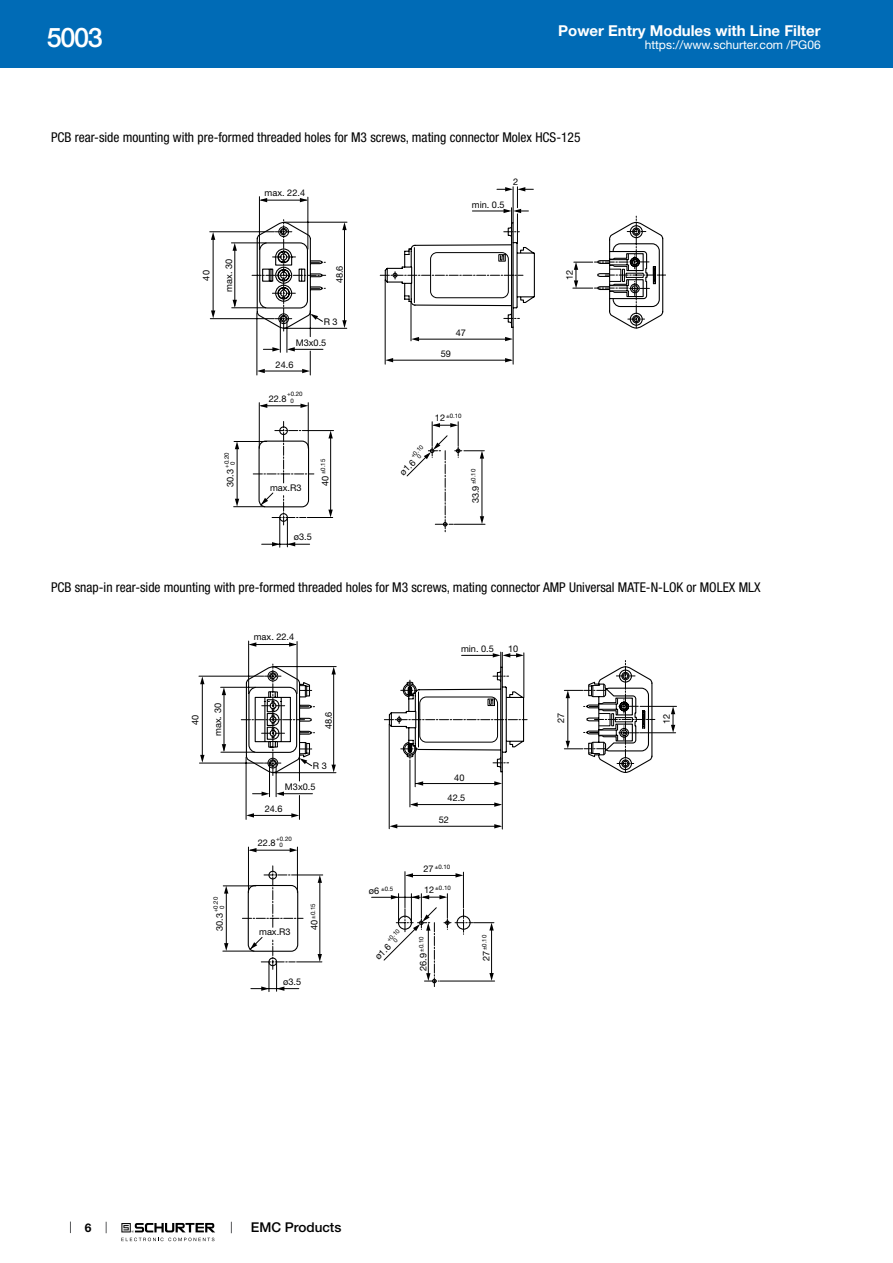
<style>
.page{position:relative;width:893px;height:1263px;background:#fff}
.page>*{position:absolute;margin:0;border:0;box-sizing:border-box;transform-origin:0 0}
.t1{font:500 27px "Helvetica Neue LT";color:#fff}
.t2{font:700 15px "Helvetica Neue LT";color:#fff}
.t3{font:condensed 13.5px "Helvetica Neue LT";color:#000}
.t4{font:500 13.5px "Helvetica Neue LT";color:#000}
.t5{font:12px "Helvetica Neue LT";color:#fff}
.t6{font:700 12px "Helvetica Neue LT";color:#000}
.t7{font:9.15px "Helvetica Neue LT";color:#000}
.t8{font:6.15px/6.1px "Helvetica Neue LT";color:#000}
.s1{font-size:9.15px}
</style>
<div class="page">
<svg style="left:70px;top:1221px;width:1px;height:12px"></svg>
<svg style="left:121px;top:1223px;width:94px;height:18px"></svg>
<div style="left:0;top:0;width:893px;height:68px;background:#006bb6"></div>
<svg style="left:209px;top:196px;width:305px;height:351px"></svg>
<svg style="left:278px;top:186px;width:378px;height:155px"></svg>
<svg style="left:233px;top:300px;width:4px;height:8px"></svg>
<svg style="left:233px;top:243px;width:4px;height:8px"></svg>
<svg style="left:211px;top:310px;width:4px;height:8px"></svg>
<svg style="left:211px;top:232px;width:4px;height:8px"></svg>
<svg style="left:342px;top:320px;width:5px;height:8px"></svg>
<svg style="left:342px;top:222px;width:5px;height:8px"></svg>
<svg style="left:287px;top:347px;width:8px;height:4px"></svg>
<svg style="left:272px;top:347px;width:8px;height:4px"></svg>
<svg style="left:257px;top:369px;width:8px;height:4px"></svg>
<svg style="left:302px;top:369px;width:8px;height:4px"></svg>
<svg style="left:385px;top:358px;width:8px;height:4px"></svg>
<svg style="left:505px;top:358px;width:8px;height:4px"></svg>
<svg style="left:252px;top:220px;width:74px;height:111px"></svg>
<svg style="left:259px;top:198px;width:8px;height:4px"></svg>
<svg style="left:300px;top:198px;width:8px;height:4px"></svg>
<svg style="left:504px;top:209px;width:17px;height:4px"></svg>
<svg style="left:505px;top:187px;width:20px;height:4px"></svg>
<svg style="left:411px;top:337px;width:8px;height:4px"></svg>
<svg style="left:505px;top:337px;width:8px;height:4px"></svg>
<svg style="left:235px;top:499px;width:4px;height:8px"></svg>
<svg style="left:235px;top:441px;width:4px;height:8px"></svg>
<svg style="left:328px;top:510px;width:5px;height:7px"></svg>
<svg style="left:328px;top:431px;width:5px;height:7px"></svg>
<svg style="left:259px;top:404px;width:8px;height:4px"></svg>
<svg style="left:300px;top:404px;width:8px;height:4px"></svg>
<svg style="left:261px;top:496px;width:45px;height:29px"></svg>
<svg style="left:287px;top:542px;width:8px;height:4px"></svg>
<svg style="left:272px;top:542px;width:8px;height:4px"></svg>
<svg style="left:407px;top:421px;width:78px;height:112px"></svg>
<svg style="left:574px;top:262px;width:4px;height:8px"></svg>
<svg style="left:574px;top:280px;width:4px;height:8px"></svg>
<svg style="left:199px;top:641px;width:304px;height:351px"></svg>
<svg style="left:268px;top:652px;width:409px;height:116px"></svg>
<svg style="left:222px;top:744px;width:4px;height:8px"></svg>
<svg style="left:222px;top:687px;width:4px;height:8px"></svg>
<svg style="left:200px;top:755px;width:5px;height:8px"></svg>
<svg style="left:200px;top:676px;width:4px;height:8px"></svg>
<svg style="left:331px;top:765px;width:5px;height:7px"></svg>
<svg style="left:331px;top:667px;width:5px;height:7px"></svg>
<svg style="left:276px;top:791px;width:8px;height:5px"></svg>
<svg style="left:262px;top:791px;width:7px;height:5px"></svg>
<svg style="left:246px;top:813px;width:8px;height:4px"></svg>
<svg style="left:291px;top:813px;width:8px;height:5px"></svg>
<svg style="left:410px;top:802px;width:8px;height:5px"></svg>
<svg style="left:494px;top:802px;width:8px;height:5px"></svg>
<svg style="left:389px;top:824px;width:8px;height:4px"></svg>
<svg style="left:494px;top:824px;width:8px;height:4px"></svg>
<svg style="left:241px;top:664px;width:74px;height:111px"></svg>
<svg style="left:249px;top:642px;width:7px;height:5px"></svg>
<svg style="left:289px;top:642px;width:8px;height:5px"></svg>
<svg style="left:493px;top:653px;width:17px;height:4px"></svg>
<svg style="left:516px;top:653px;width:8px;height:4px"></svg>
<svg style="left:415px;top:781px;width:8px;height:5px"></svg>
<svg style="left:494px;top:781px;width:8px;height:5px"></svg>
<svg style="left:224px;top:943px;width:4px;height:8px"></svg>
<svg style="left:224px;top:886px;width:4px;height:7px"></svg>
<svg style="left:318px;top:954px;width:4px;height:8px"></svg>
<svg style="left:318px;top:875px;width:4px;height:8px"></svg>
<svg style="left:249px;top:848px;width:7px;height:4px"></svg>
<svg style="left:290px;top:848px;width:8px;height:4px"></svg>
<svg style="left:250px;top:940px;width:45px;height:29px"></svg>
<svg style="left:277px;top:986px;width:7px;height:5px"></svg>
<svg style="left:261px;top:986px;width:8px;height:5px"></svg>
<svg style="left:371px;top:871px;width:124px;height:115px"></svg>
<svg style="left:671px;top:706px;width:4px;height:8px"></svg>
<svg style="left:671px;top:725px;width:4px;height:8px"></svg>
<svg style="left:566px;top:690px;width:4px;height:8px"></svg>
<svg style="left:566px;top:741px;width:4px;height:8px"></svg>
<h1 class="t1" style="left:47px;top:21px;width:57px">5003</h1>
<p class="t2" style="left:558px;top:21px;width:264px">Power Entry Modules with Line Filter</p>
<p class="t5" style="left:645px;top:38px;width:178px">https://www.schurter.com /PG06</p>
<p class="t3" style="left:51px;top:130px;width:531px">PCB rear-side mounting with pre-formed threaded holes for M3 screws, mating connector Molex HCS-125</p>
<p class="t7" style="left:265px;top:187px;width:42px">max. 22.4</p>
<p class="t7" style="left:223px;top:292px;width:34px;rotate:-90deg">max. 30</p>
<p class="t7" style="left:201px;top:281px;width:12px;rotate:-90deg">40</p>
<p class="t7" style="left:334px;top:283px;width:19px;rotate:-90deg">48.6</p>
<p class="t7" style="left:324px;top:316px;width:15px">R 3</p>
<p class="t7" style="left:296px;top:337px;width:32px">M3x0.5</p>
<p class="t7" style="left:276px;top:359px;width:19px">24.6</p>
<p class="t8" style="left:290px;top:391px;width:14px;text-indent:-3px">+0.20<br>0</p>
<p class="t7" style="left:269px;top:393px;width:19px">22.8</p>
<p class="t8" style="left:223px;top:465px;width:14px;text-indent:-3px;rotate:-90deg">+0.20<br>0</p>
<p class="t8" style="left:320px;top:474px;width:17px;rotate:-90deg">±0.15</p>
<p class="t7" style="left:225px;top:487px;width:19px;rotate:-90deg">30.3</p>
<p class="t7" style="left:320px;top:486px;width:12px;rotate:-90deg">40</p>
<p class="t7" style="left:270px;top:482px;width:33px">max.R3</p>
<p class="t7" style="left:294px;top:532px;width:20px">ø3.5</p>
<p class="t7" style="left:472px;top:199px;width:34px">min. 0.5</p>
<p class="t7" style="left:513px;top:177px;width:7px">2</p>
<p class="t7" style="left:456px;top:328px;width:12px">47</p>
<p class="t7" style="left:441px;top:348px;width:12px">59</p>
<p class="t8" style="left:412px;top:452px;width:13px;line-height:5.2px;text-indent:-4px;rotate:-45deg">+0.10<br>0</p>
<p class="t7" style="left:397px;top:470px;width:20px;rotate:-45deg">ø1.6</p>
<p class="t8" style="left:435px;top:413px;width:28px"><span class="s1">12</span> ±0.10</p>
<p class="t8" style="left:470px;top:503px;width:36px;rotate:-90deg"><span class="s1">33.9</span> ±0.10</p>
<p class="t7" style="left:564px;top:280px;width:12px;rotate:-90deg">12</p>
<p class="t3" style="left:51px;top:579px;width:711px">PCB snap-in rear-side mounting with pre-formed threaded holes for M3 screws, mating connector AMP Universal MATE-N-LOK or MOLEX MLX</p>
<p class="t6" style="left:85px;top:1220px;width:8px">6</p>
<p class="t7" style="left:254px;top:632px;width:42px">max. 22.4</p>
<p class="t7" style="left:212px;top:736px;width:34px;rotate:-90deg">max. 30</p>
<p class="t7" style="left:190px;top:725px;width:12px;rotate:-90deg">40</p>
<p class="t7" style="left:323px;top:729px;width:19px;rotate:-90deg">48.6</p>
<p class="t7" style="left:313px;top:760px;width:15px">R 3</p>
<p class="t7" style="left:285px;top:781px;width:32px">M3x0.5</p>
<p class="t7" style="left:265px;top:804px;width:19px">24.6</p>
<p class="t8" style="left:280px;top:835px;width:14px;text-indent:-3px">+0.20<br>0</p>
<p class="t7" style="left:258px;top:837px;width:19px">22.8</p>
<p class="t8" style="left:213px;top:909px;width:14px;text-indent:-3px;rotate:-90deg">+0.20<br>0</p>
<p class="t8" style="left:310px;top:919px;width:17px;rotate:-90deg">±0.15</p>
<p class="t7" style="left:214px;top:931px;width:19px;rotate:-90deg">30.3</p>
<p class="t7" style="left:309px;top:930px;width:12px;rotate:-90deg">40</p>
<p class="t7" style="left:259px;top:927px;width:33px">max.R3</p>
<p class="t7" style="left:283px;top:976px;width:20px">ø3.5</p>
<p class="t7" style="left:461px;top:644px;width:34px">min. 0.5</p>
<p class="t7" style="left:508px;top:643px;width:12px">10</p>
<p class="t8" style="left:381px;top:886px;width:14px">±0.5</p>
<p class="t7" style="left:369px;top:885px;width:12px">ø6</p>
<p class="t8" style="left:388px;top:936px;width:13px;line-height:5.2px;text-indent:-4px;rotate:-45deg">+0.10<br>0</p>
<p class="t7" style="left:373px;top:954px;width:20px;rotate:-45deg">ø1.6</p>
<p class="t7" style="left:454px;top:772px;width:12px">40</p>
<p class="t7" style="left:448px;top:793px;width:19px">42.5</p>
<p class="t7" style="left:439px;top:814px;width:12px">52</p>
<p class="t8" style="left:424px;top:864px;width:28px"><span class="s1">27</span> ±0.10</p>
<p class="t8" style="left:424px;top:884px;width:28px"><span class="s1">12</span> ±0.10</p>
<p class="t8" style="left:418px;top:971px;width:36px;rotate:-90deg"><span class="s1">26.9</span> ±0.10</p>
<p class="t8" style="left:481px;top:961px;width:28px;rotate:-90deg"><span class="s1">27</span>±0.10</p>
<p class="t7" style="left:555px;top:723px;width:12px;rotate:-90deg">27</p>
<p class="t7" style="left:661px;top:724px;width:12px;rotate:-90deg">12</p>
<p class="t4" style="left:251px;top:1219px;width:92px">EMC Products</p>
</div>
